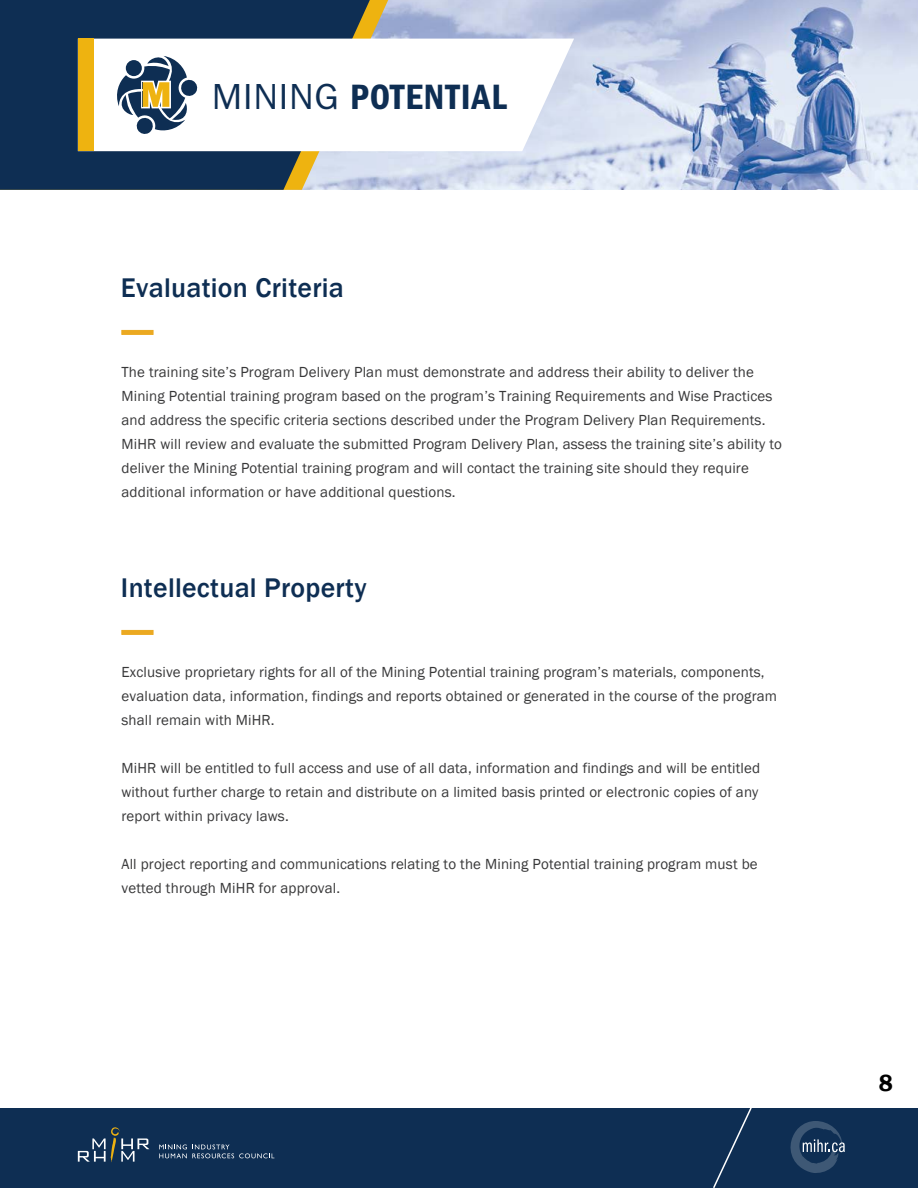
<style>
.page{position:relative;width:918px;height:1188px;background:#fff}
.page>*{position:absolute;margin:0;border:0;box-sizing:border-box;transform-origin:0 0}
.t1{font:36.45px "ITC Franklin Gothic Std Dm Cd";letter-spacing:.03em;color:#0e2e53}
.t2{font:500 27.75px "Franklin Gothic";letter-spacing:.01em;color:#0e2e53}
.t3{font:600 24px "Franklin Gothic";color:#000}
.t4{font:15px/24px "Franklin Gothic";letter-spacing:.01em;color:#383839}
.s1{font-family:"ITC Franklin Gothic Std"}
</style>
<div class="page">
<div style="left:0;top:1108px;width:918px;height:80px;background:#0e2e53"></div>
<svg style="left:790px;top:1121px;width:55px;height:52px"></svg>
<svg style="left:78px;top:1127px;width:71px;height:35px"></svg>
<svg style="left:159px;top:1145px;width:115px;height:13px"></svg>
<img style="left:394px;top:0;width:524px;height:190px">
<svg style="left:0;top:0;width:376px;height:190px;background:#233f5b"></svg>
<svg style="left:94px;top:39px;width:480px;height:112px"></svg>
<div style="left:78px;top:39px;width:16px;height:112px;background:#eeb310"></div>
<svg style="left:713px;top:1108px;width:39px;height:80px"></svg>
<svg style="left:114px;top:51px;width:84px;height:84px"></svg>
<svg style="left:121px;top:330px;width:32px;height:5px"></svg>
<svg style="left:121px;top:630px;width:32px;height:5px"></svg>
<h1 class="t1" style="left:212px;top:76px;width:297px"><span class="s1">MINING</span> POTENTIAL</h1>
<h2 class="t2" style="left:121px;top:270px;width:224px">Evaluation Criteria</h2>
<p class="t4" style="left:122px;top:360px;width:662px">The training site’s Program Delivery Plan must demonstrate and address their ability to deliver the Mining Potential training program based on the program’s Training Requirements and Wise Practices and address the specific criteria sections described under the Program Delivery Plan Requirements.<br>MiHR will review and evaluate the submitted Program Delivery Plan, assess the training site’s ability to deliver the Mining Potential training program and will contact the training site should they require additional information or have additional questions.</p>
<h2 class="t2" style="left:121px;top:570px;width:247px">Intellectual Property</h2>
<p class="t4" style="left:122px;top:660px;width:657px">Exclusive proprietary rights for all of the Mining Potential training program’s materials, components, evaluation data, information, findings and reports obtained or generated in the course of the program shall remain with MiHR.</p>
<p class="t4" style="left:122px;top:756px;width:640px;text-align:justify">MiHR will be entitled to full access and use of all data, information and findings and will be entitled without further charge to retain and distribute on a limited basis printed or electronic copies of any report within privacy laws.</p>
<p class="t4" style="left:122px;top:852px;width:638px">All project reporting and communications relating to the Mining Potential training program must be vetted through MiHR for approval.</p>
<h3 class="t3" style="left:879px;top:1068px;width:16px">8</h3>
</div>
